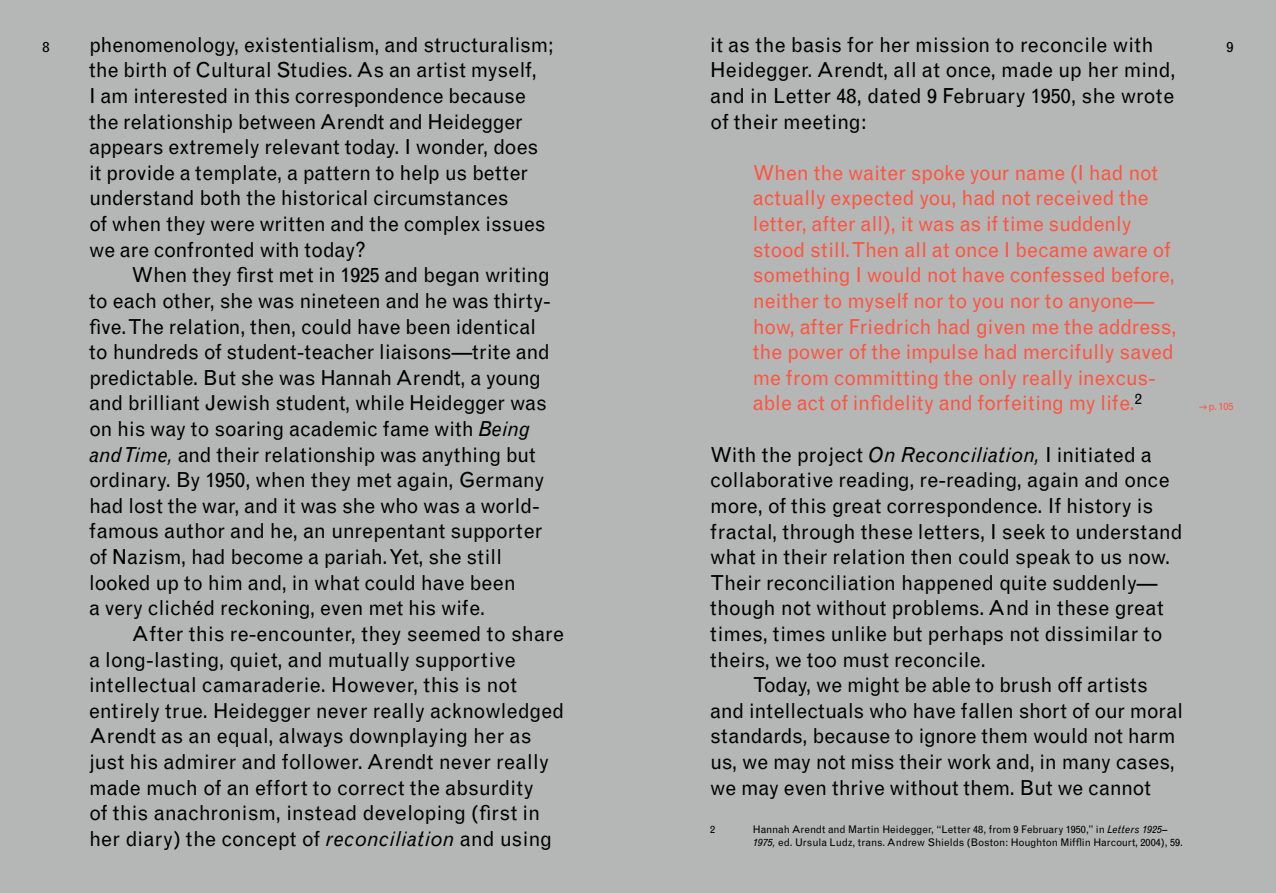
<style>
.page{position:relative;width:1276px;height:893px;background:#b5b7b7}
.page>*{position:absolute;margin:0;border:0;box-sizing:border-box;transform-origin:0 0}
.t1{font:20.7px/25.7px "Grotesque";letter-spacing:-.005em;color:#000}
.t2{font:20.7px/25.7px "Grotesque";letter-spacing:-.005em;color:#ff543f}
.t3{font:14.7px "Grotesque";color:#000}
.t4{font:10.5px/12.8px "Grotesque";color:#000}
.t5{font:10.5px "Grotesque";color:#ff543f}
.s1{font-style:italic}
</style>
<div class="page">
<p class="t1" style="left:710px;top:32px;width:467px">it as the basis for her mission to reconcile with Heidegger. Arendt, all at once, made up her mind, and in Letter 48, dated 9 February 1950, she wrote of their meeting:</p>
<p class="t2" style="left:753px;top:160px;width:425px">When the waiter spoke your name (I had not actually expected you, had not received the letter, after all), it was as if time suddenly stood still. Then all at once I became aware of something I would not have confessed before, neither to myself nor to you nor to anyone— how, after Friedrich had given me the address, the power of the impulse had mercifully saved me from committing the only really inexcus&shy;able act of infidelity and forfeiting my life.<sup>2</sup></p>
<p class="t1" style="left:710px;top:442px;width:443px">With the project <span class="s1">On Reconciliation,</span> I initiated a</p>
<p class="t1" style="left:710px;top:467px;width:461px">collaborative reading, re-reading, again and once</p>
<p class="t1" style="left:710px;top:493px;width:445px">more, of this great correspondence. If history is</p>
<p class="t1" style="left:710px;top:519px;width:474px">fractal, through these letters, I seek to understand</p>
<p class="t1" style="left:710px;top:544px;width:461px">what in their relation then could speak to us now.</p>
<p class="t1" style="left:710px;top:570px;width:449px">Their reconciliation happened quite suddenly—</p>
<p class="t1" style="left:710px;top:595px;width:455px">though not without problems. And in these great</p>
<p class="t1" style="left:710px;top:621px;width:454px">times, times unlike but perhaps not dissimilar to</p>
<p class="t1" style="left:710px;top:647px;width:277px">theirs, we too must reconcile.</p>
<p class="t1" style="left:753px;top:672px;width:397px">Today, we might be able to brush off artists</p>
<p class="t1" style="left:710px;top:698px;width:474px">and intellectuals who have fallen short of our moral</p>
<p class="t1" style="left:710px;top:724px;width:467px">standards, because to ignore them would not harm</p>
<p class="t1" style="left:710px;top:749px;width:466px">us, we may not miss their work and, in many cases,</p>
<p class="t1" style="left:710px;top:775px;width:442px">we may even thrive without them. But we cannot</p>
<p class="t3" style="left:43px;top:39px;width:9px">8</p>
<p class="t1" style="left:89px;top:32px;width:466px">phenomenology, existentialism, and structuralism;</p>
<p class="t3" style="left:1226px;top:39px;width:9px">9</p>
<p class="t1" style="left:89px;top:57px;width:458px">the birth of Cultural Studies. As an artist myself, I am interested in this correspondence because the relationship between Arendt and Heidegger appears extremely relevant today. I wonder, does it provide a template, a pattern to help us better understand both the historical circumstances<br>of when they were written and the complex issues we are confronted with today?</p>
<p class="t1" style="left:89px;top:262px;width:463px;text-indent:43px">When they first met in 1925 and began writing to each other, she was nineteen and he was thirty&shy;five. The relation, then, could have been identical to hundreds of student-teacher liaisons—trite and predictable. But she was Hannah Arendt, a young and brilliant Jewish student, while Heidegger was on his way to soaring academic fame with <span class="s1">Being and Time,</span> and their relationship was anything but ordinary. By 1950, when they met again, Germany had lost the war, and it was she who was a world&shy;famous author and he, an unrepentant supporter of Nazism, had become a pariah. Yet, she still looked up to him and, in what could have been<br>a very clichéd reckoning, even met his wife.</p>
<p class="t1" style="left:89px;top:621px;width:477px;text-indent:43px">After this re-encounter, they seemed to share a long-lasting, quiet, and mutually supportive intellectual camaraderie. However, this is not entirely true. Heidegger never really acknowledged Arendt as an equal, always downplaying her as just his admirer and follower. Arendt never really made much of an effort to correct the absurdity<br>of this anachronism, instead developing (first in her diary) the concept of <span class="s1">reconciliation</span> and using</p>
<p class="t5" style="left:1208px;top:400px;width:27px">p. 105</p>
<p class="t4" style="left:710px;top:823px;width:7px">2</p>
<p class="t4" style="left:753px;top:823px;width:431px">Hannah Arendt and Martin Heidegger, “Letter 48, from 9 February 1950,” in <span class="s1">Letters 1925–<br>1975,</span> ed. Ursula Ludz, trans. Andrew Shields (Boston: Houghton Mifflin Harcourt, 2004), 59.</p>
</div>
